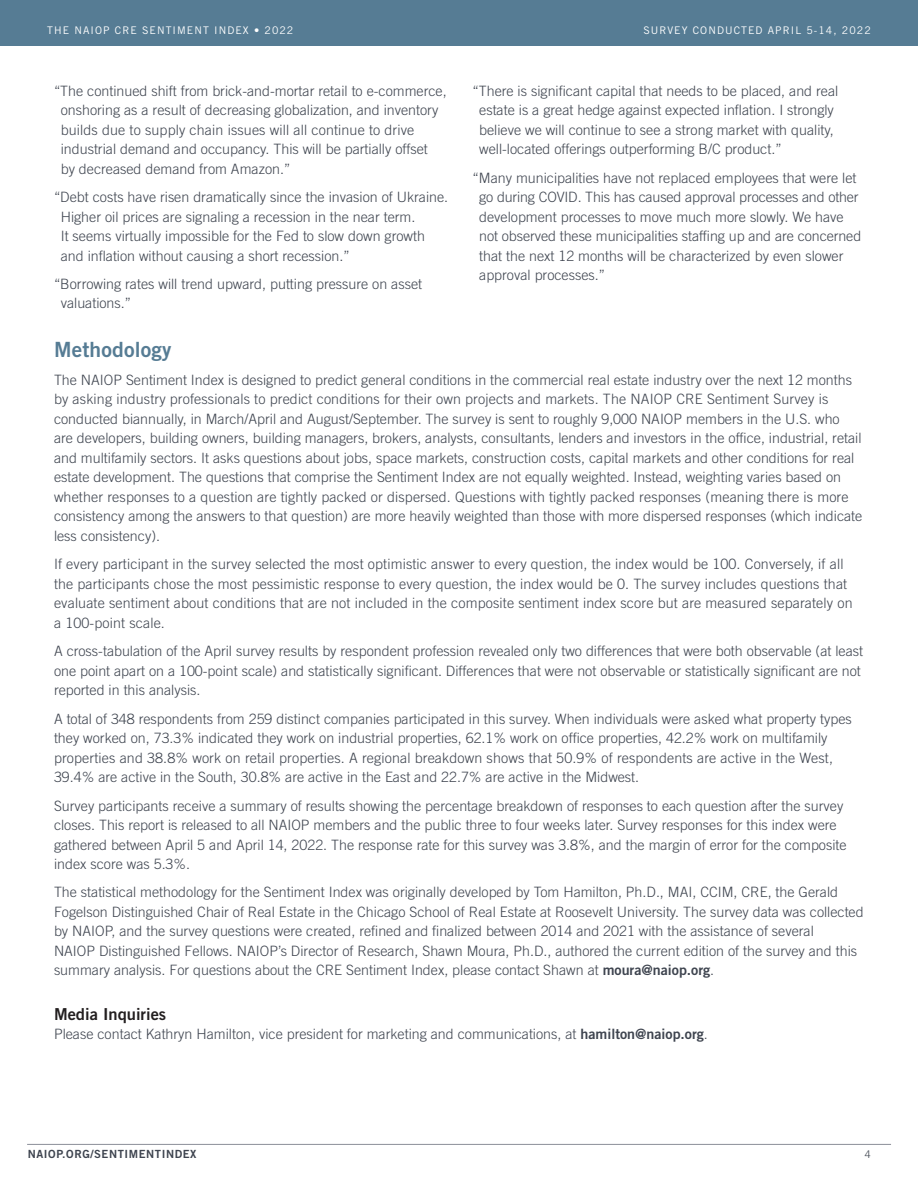
<style>
.page{position:relative;width:918px;height:1188px;background:#fff}
.page>*{position:absolute;margin:0;border:0;box-sizing:border-box;transform-origin:0 0}
.Subhead{font:21px "Trade Gothic LT Std Bd 2";letter-spacing:.01em;color:#567c94}
.Body_copy{font:16.5px "Trade Gothic LT Std Bd 2";color:#231f20}
.Body_copy-2{font:300 14.25px/19.5px "Trade Gothic LT Std";color:#3e444f}
.Body_copy-3{font:11.25px "Trade Gothic LT Std Bd 2";letter-spacing:.05em;color:#3e444f}
.t1{font:10.5px "Trade Gothic LT Std";letter-spacing:.1em;color:#fff}
.Body_copy-4{font:300 10.5px "Trade Gothic LT Std";color:#3e444f}
.s1{font-family:"Trade Gothic LT Std Bd 2";font-weight:400}
</style>
<div class="page">
<div style="left:0;top:0;width:918px;height:45px;background:#567c94"></div>
<hr style="left:27px;top:1144px;width:864px;height:1px;background:#8b8f98">
<p class="t1" style="left:47px;top:24px;width:248px">THE NAIOP CRE SENTIMENT INDEX • 2022</p>
<p class="t1" style="left:643px;top:24px;width:229px">SURVEY CONDUCTED APRIL 5-14, 2022</p>
<p class="Body_copy-2" style="left:61px;top:81px;width:387px;text-indent:-7px">“The continued shift from brick-and-mortar retail to e-commerce, onshoring as a result of decreasing globalization, and inventory builds due to supply chain issues will all continue to drive industrial demand and occupancy. This will be partially offset<br>by decreased demand from Amazon.”</p>
<p class="Body_copy-2" style="left:61px;top:187px;width:389px;text-indent:-7px">“Debt costs have risen dramatically since the invasion of Ukraine.<br>Higher oil prices are signaling a recession in the near term.<br>It seems virtually impossible for the Fed to slow down growth and inflation without causing a short recession.”</p>
<p class="Body_copy-2" style="left:61px;top:274px;width:363px;text-indent:-7px">“Borrowing rates will trend upward, putting pressure on asset valuations.”</p>
<p class="Body_copy-2" style="left:479px;top:81px;width:361px;text-indent:-7px">“There is significant capital that needs to be placed, and real estate is a great hedge against expected inflation. I strongly believe we will continue to see a strong market with quality, well-located offerings outperforming B/C product.”</p>
<p class="Body_copy-2" style="left:479px;top:168px;width:384px;text-indent:-7px">“Many municipalities have not replaced employees that were let go during COVID. This has caused approval processes and other development processes to move much more slowly. We have not observed these municipalities staffing up and are concerned that the next 12 months will be characterized by even slower approval processes.”</p>
<p class="Subhead" style="left:54px;top:337px;width:119px">Methodology</p>
<p class="Body_copy-2" style="left:54px;top:370px;width:810px">The NAIOP Sentiment Index is designed to predict general conditions in the commercial real estate industry over the next 12 months by asking industry professionals to predict conditions for their own projects and markets. The NAIOP CRE Sentiment Survey is conducted biannually, in March/April and August/September. The survey is sent to roughly 9,000 NAIOP members in the U.S. who<br>are developers, building owners, building managers, brokers, analysts, consultants, lenders and investors in the office, industrial, retail and multifamily sectors. It asks questions about jobs, space markets, construction costs, capital markets and other conditions for real estate development. The questions that comprise the Sentiment Index are not equally weighted. Instead, weighting varies based on whether responses to a question are tightly packed or dispersed. Questions with tightly packed responses (meaning there is more consistency among the answers to that question) are more heavily weighted than those with more dispersed responses (which indicate less consistency).</p>
<p class="Body_copy-2" style="left:54px;top:554px;width:800px">If every participant in the survey selected the most optimistic answer to every question, the index would be 100. Conversely, if all the participants chose the most pessimistic response to every question, the index would be 0. The survey includes questions that evaluate sentiment about conditions that are not included in the composite sentiment index score but are measured separately on a 100-point scale.</p>
<p class="Body_copy-2" style="left:54px;top:641px;width:811px">A cross-tabulation of the April survey results by respondent profession revealed only two differences that were both observable (at least one point apart on a 100-point scale) and statistically significant. Differences that were not observable or statistically significant are not reported in this analysis.</p>
<p class="Body_copy-2" style="left:54px;top:709px;width:799px">A total of 348 respondents from 259 distinct companies participated in this survey. When individuals were asked what property types they worked on, 73.3% indicated they work on industrial properties, 62.1% work on office properties, 42.2% work on multifamily properties and 38.8% work on retail properties. A regional breakdown shows that 50.9% of respondents are active in the West, 39.4% are active in the South, 30.8% are active in the East and 22.7% are active in the Midwest.</p>
<p class="Body_copy-2" style="left:54px;top:796px;width:794px">Survey participants receive a summary of results showing the percentage breakdown of responses to each question after the survey closes. This report is released to all NAIOP members and the public three to four weeks later. Survey responses for this index were gathered between April 5 and April 14, 2022. The response rate for this survey was 3.8%, and the margin of error for the composite index score was 5.3%.</p>
<p class="Body_copy-2" style="left:54px;top:882px;width:811px">The statistical methodology for the Sentiment Index was originally developed by Tom Hamilton, Ph.D., MAI, CCIM, CRE, the Gerald Fogelson Distinguished Chair of Real Estate in the Chicago School of Real Estate at Roosevelt University. The survey data was collected by NAIOP, and the survey questions were created, refined and finalized between 2014 and 2021 with the assistance of several<br>NAIOP Distinguished Fellows. NAIOP’s Director of Research, Shawn Moura, Ph.D., authored the current edition of the survey and this summary analysis. For questions about the CRE Sentiment Index, please contact Shawn at <span class="s1">moura@naiop.org</span>.</p>
<p class="Body_copy" style="left:54px;top:1003px;width:114px">Media Inquiries</p>
<p class="Body_copy-2" style="left:54px;top:1024px;width:655px">Please contact Kathryn Hamilton, vice president for marketing and communications, at <span class="s1">hamilton@naiop.org</span>.</p>
<p class="Body_copy-3" style="left:28px;top:1147px;width:170px">NAIOP.ORG/SENTIMENTINDEX</p>
<p class="Body_copy-4" style="left:865px;top:1148px;width:7px">4</p>
</div>
